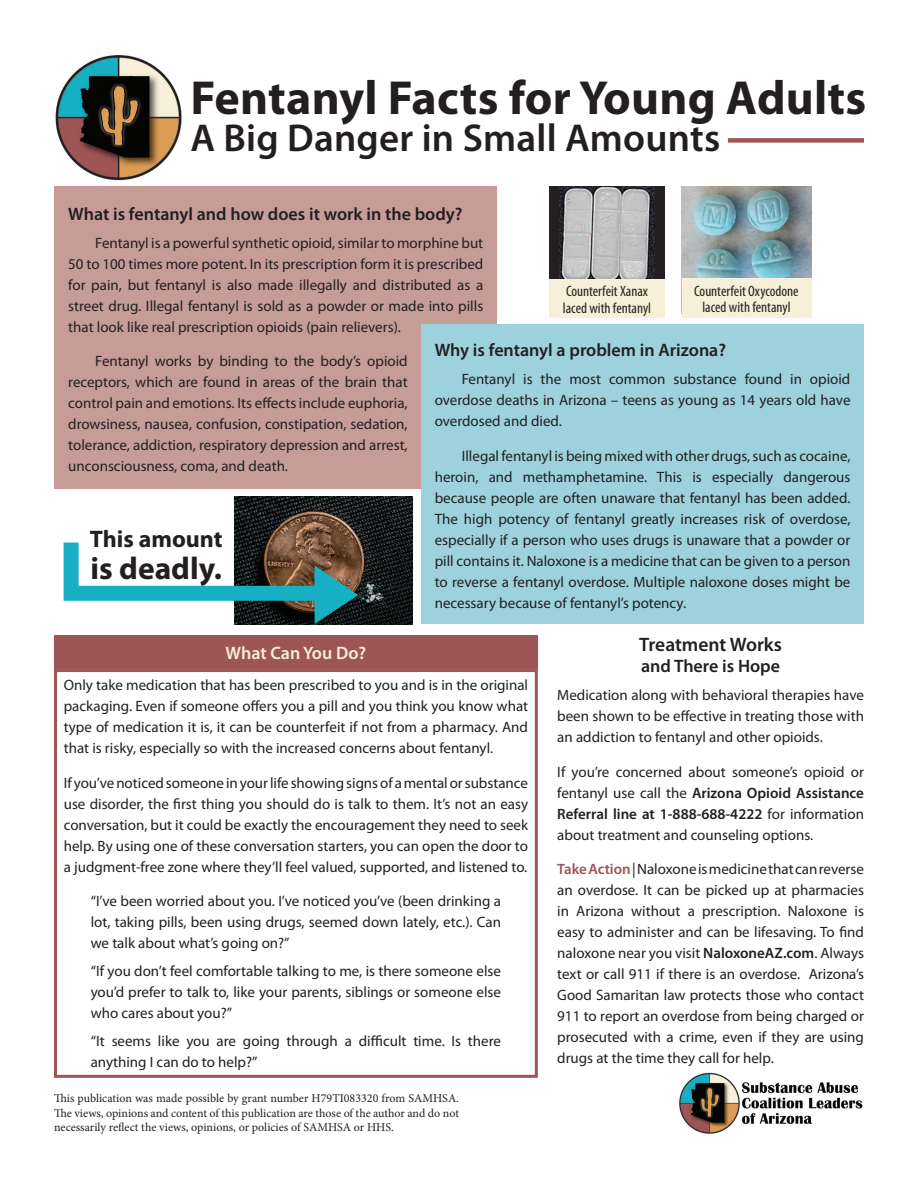
<style>
.page{position:relative;width:918px;height:1188px;background:#fff}
.page>*{position:absolute;margin:0;border:0;box-sizing:border-box;transform-origin:0 0}
.t1{font:700 48px "Myriad Pro";letter-spacing:.005em;color:#231f20}
.t2{font:600 39px "Myriad Pro";letter-spacing:.005em;color:#231f20}
.t3{font:700 31.5px "Myriad Pro";color:#231f20}
.t4{font:700 24px "Myriad Pro";color:#231f20}
.t5{font:600 19.5px "Myriad Pro";color:#231f20}
.t6{font:600 18px "Myriad Pro";color:#231f20}
.t7{font:600 18px "Myriad Pro";letter-spacing:-.005em;color:#f7f0d8}
.t8{font:15px/21px "Myriad Pro";color:#231f20;text-align:justify}
.t9{font:condensed 15px/16.5px "Myriad Pro";color:#231f20}
.t10{font:12px/14.4px "Minion Pro";color:#231f20;text-align:justify}
.s1{font-weight:600}
.s2{font-weight:600;color:#9d5555}
</style>
<div class="page">
<img style="left:679px;top:1072px;width:184px;height:62px">
<img style="left:55px;top:55px;width:127px;height:126px">
<div style="left:728px;top:138px;width:136px;height:5px;background:#9d5555"></div>
<div style="left:55px;top:186px;width:442px;height:303px;background:#c69c97"></div>
<div style="left:421px;top:324px;width:443px;height:300px;background:#9dd2dd"></div>
<div style="left:54px;top:636px;width:484px;height:33px;background:#9d5555"></div>
<img style="left:235px;top:497px;width:177px;height:127px">
<svg style="left:63px;top:528px;width:295px;height:97px"></svg>
<div style="left:54px;top:669px;width:484px;height:409px;border:3px solid #9d5555"></div>
<div style="left:549px;top:186px;width:115px;height:128px;background:#231f20"></div>
<img style="left:560px;top:186px;width:94px;height:93px">
<img style="left:682px;top:186px;width:129px;height:92px">
<div style="left:549px;top:279px;width:115px;height:39px;background:#f7f0d8"></div>
<div style="left:682px;top:278px;width:129px;height:40px;background:#f7f0d8"></div>
<h1 class="t1" style="left:190px;top:66px;width:677px">Fentanyl Facts for Young Adults</h1>
<h2 class="t2" style="left:190px;top:114px;width:531px">A Big Danger in Small Amounts</h2>
<p class="t6" style="left:68px;top:202px;width:396px">What is fentanyl and how does it work in the body?</p>
<p class="t8" style="left:68px;top:232px;width:417px;text-indent:27px">Fentanyl is a powerful synthetic opioid, similar to morphine but 50 to 100 times more potent. In its prescription form it is prescribed for pain, but fentanyl is also made illegally and distributed as a street drug. Illegal fentanyl is sold as a powder or made into pills that look like real prescription opioids (pain relievers).</p>
<p class="t8" style="left:68px;top:350px;width:341px;text-indent:27px">Fentanyl works by binding to the body’s opioid receptors, which are found in areas of the brain that control pain and emotions. Its effects include euphoria, drowsiness, nausea, confusion, constipation, sedation, tolerance, addiction, respiratory depression and arrest, unconsciousness, coma, and death.</p>
<p class="t9" style="left:563px;top:283px;width:90px">Counterfeit Xanax laced with fentanyl</p>
<p class="t9" style="left:694px;top:282px;width:106px;text-align:center">Counterfeit Oxycodone laced with fentanyl</p>
<p class="t6" style="left:435px;top:339px;width:293px">Why is fentanyl a problem in Arizona?</p>
<p class="t8" style="left:435px;top:368px;width:417px;text-indent:27px">Fentanyl is the most common substance found in opioid overdose deaths in Arizona – teens as young as 14 years old have overdosed and died.</p>
<p class="t8" style="left:435px;top:445px;width:417px;text-indent:27px">Illegal fentanyl is being mixed with other drugs, such as cocaine, heroin, and methamphetamine. This is especially dangerous because people are often unaware that fentanyl has been added.<br>The high potency of fentanyl greatly increases risk of overdose, especially if a person who uses drugs is unaware that a powder or pill contains it. Naloxone is a medicine that can be given to a person to reverse a fentanyl overdose. Multiple naloxone doses might be necessary because of fentanyl’s potency.</p>
<h3 class="t4" style="left:90px;top:523px;width:134px">This amount</h3>
<h3 class="t3" style="left:91px;top:547px;width:133px">is deadly.</h3>
<p class="t7" style="left:226px;top:642px;width:142px">What Can You Do?</p>
<p class="t8" style="left:64px;top:674px;width:466px">Only take medication that has been prescribed to you and is in the original packaging. Even if someone offers you a pill and you think you know what type of medication it is, it can be counterfeit if not from a pharmacy. And that is risky, especially so with the increased concerns about fentanyl.</p>
<p class="t8" style="left:64px;top:772px;width:466px">If you’ve noticed someone in your life showing signs of a mental or substance use disorder, the first thing you should do is talk to them. It’s not an easy conversation, but it could be exactly the encouragement they need to seek help. By using one of these conversation starters, you can open the door to a judgment-free zone where they’ll feel valued, supported, and listened to.</p>
<p class="t8" style="left:91px;top:890px;width:412px">“I’ve been worried about you. I’ve noticed you’ve (been drinking a lot, taking pills, been using drugs, seemed down lately, etc.). Can we talk about what’s going on?”</p>
<p class="t8" style="left:91px;top:960px;width:412px">“If you don’t feel comfortable talking to me, is there someone else you’d prefer to talk to, like your parents, siblings or someone else who cares about you?”</p>
<p class="t8" style="left:91px;top:1030px;width:412px">“It seems like you are going through a difficult time. Is there anything I can do to help?”</p>
<p class="t10" style="left:54px;top:1091px;width:407px">This publication was made possible by grant number H79TI083320 from SAMHSA.<br>The views, opinions and content of this publication are those of the author and do not necessarily reflect the views, opinions, or policies of SAMHSA or HHS.</p>
<h3 class="t5" style="left:639px;top:632px;width:144px">Treatment Works</h3>
<p class="t6" style="left:641px;top:655px;width:140px">and There is Hope</p>
<p class="t8" style="left:557px;top:684px;width:308px">Medication along with behavioral therapies have been shown to be effective in treating those with an addiction to fentanyl and other opioids.</p>
<p class="t8" style="left:557px;top:761px;width:308px">If you’re concerned about someone’s opioid or fentanyl use call the <span class="s1">Arizona Opioid Assistance Referral line at 1-888-688-4222</span> for information about treatment and counseling options.</p>
<p class="t8" style="left:557px;top:858px;width:308px"><span class="s2">Take Action</span> | Naloxone is medicine that can reverse an overdose. It can be picked up at pharmacies in Arizona without a prescription. Naloxone is easy to administer and can be lifesaving. To find naloxone near you visit <span class="s1">NaloxoneAZ.com</span>. Always text or call 911 if there is an overdose. Arizona’s Good Samaritan law protects those who contact 911 to report an overdose from being charged or prosecuted with a crime, even if they are using drugs at the time they call for help.</p>
</div>
